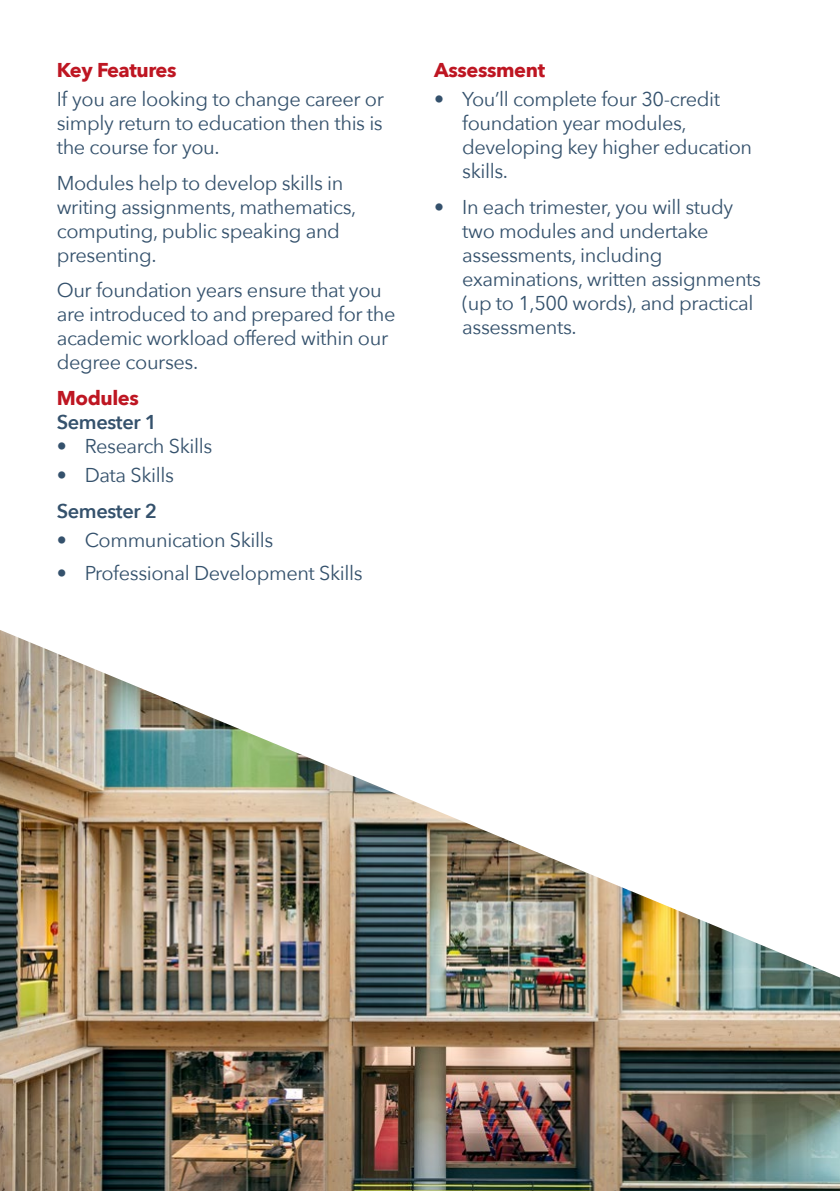
<style>
.page{position:relative;width:840px;height:1191px;background:#fff}
.page>*{position:absolute;margin:0;border:0;box-sizing:border-box;transform-origin:0 0}
.Body{font:20px/24px "Avenir Next";letter-spacing:-.02em;color:#34516c}
.Body-2{font:600 20px/24px "Avenir Next";letter-spacing:-.02em;color:#34516c}
.Body-3{font:700 20px "Avenir Next";letter-spacing:-.02em;color:#be1622}
.s1{font-weight:700;color:#be1622}
</style>
<div class="page">
<img style="left:0;top:630px;width:839px;height:561px">
<p class="Body-3" style="left:57px;top:52px;width:121px">Key Features</p>
<p class="Body" style="left:57px;top:87px;width:328px;text-align:justify">If you are looking to change career or simply return to education then this is the course for you.</p>
<p class="Body" style="left:57px;top:170px;width:301px">Modules help to develop skills in writing assignments, mathematics, computing, public speaking and presenting.</p>
<p class="Body" style="left:57px;top:277px;width:340px">Our foundation years ensure that you are introduced to and prepared for the academic workload offered within our degree courses.</p>
<p class="Body-2" style="left:57px;top:385px;width:102px"><span class="s1">Modules<br></span>Semester 1</p>
<p class="Body" style="left:57px;top:433px;width:157px">• Research Skills</p>
<p class="Body" style="left:57px;top:462px;width:119px">• Data Skills</p>
<p class="Body-2" style="left:57px;top:498px;width:102px">Semester 2</p>
<p class="Body" style="left:57px;top:527px;width:218px">• Communication Skills</p>
<p class="Body" style="left:57px;top:560px;width:307px">• Professional Development Skills</p>
<p class="Body-3" style="left:434px;top:52px;width:112px">Assessment</p>
<p class="Body" style="left:462px;top:87px;width:291px;text-indent:-28px">• You’ll complete four 30-credit foundation year modules, developing key higher education skills.</p>
<p class="Body" style="left:462px;top:194px;width:300px;text-indent:-28px">• In each trimester, you will study two modules and undertake assessments, including examinations, written assignments (up to 1,500 words), and practical assessments.</p>
</div>
